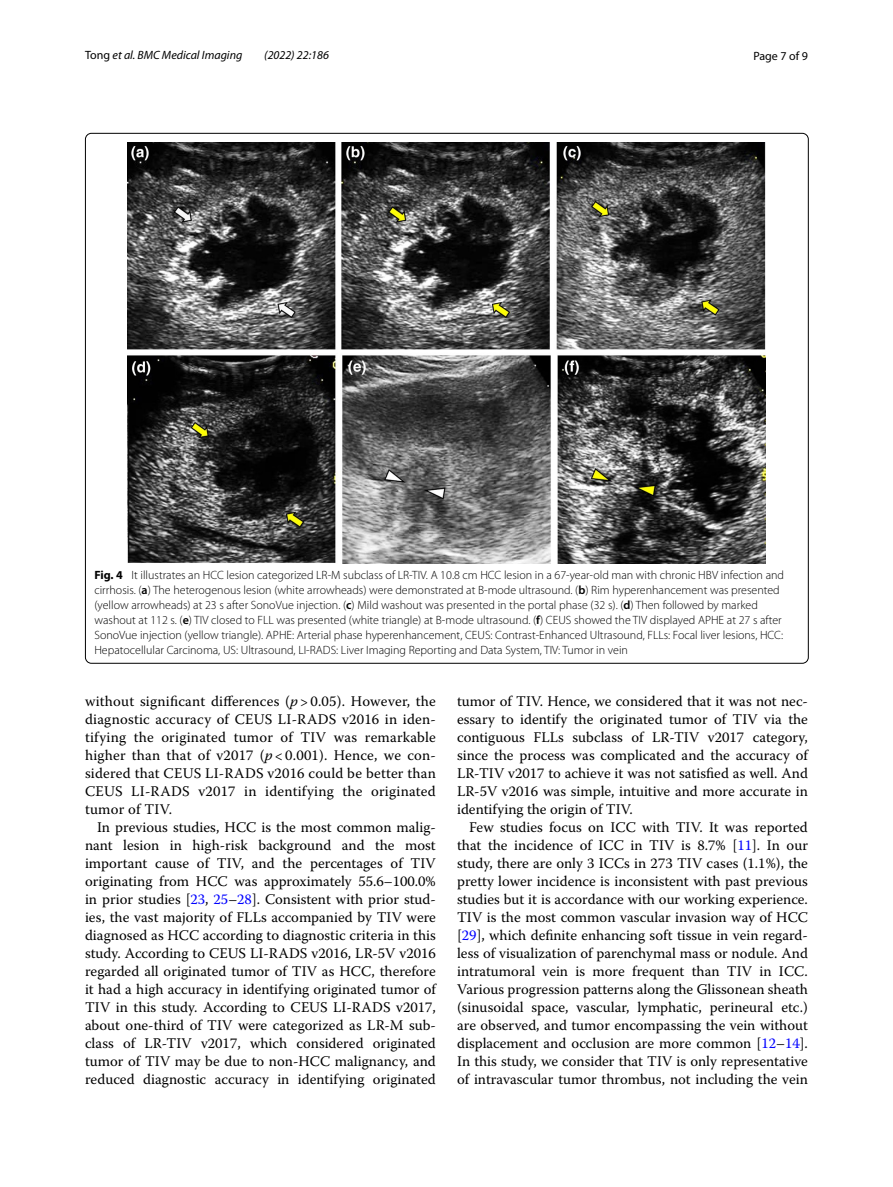
<style>
.page{position:relative;width:893px;height:1187px;background:#fff}
.page>*{position:absolute;margin:0;border:0;box-sizing:border-box;transform-origin:0 0}
.t1{font:14.7px/18px "Warnock Pro";color:#000;text-align:justify}
.t2{font:300 12px/15px "Myriad Pro";color:#000}
.t3{font:italic 12px "Myriad Pro";color:#000}
.t4{font:12px "Myriad Pro";color:#000}
.s1{font-style:normal}
.s2{font-weight:700}
.s3{font-weight:600}
.s4{font-style:italic}
.s5{color:#00f}
</style>
<div class="page">
<img style="left:128px;top:142px;width:638px;height:421px">
<p class="t3" style="left:85px;top:48px;width:159px"><span class="s1">Tong</span> et al. BMC Medical Imaging</p>
<p class="t3" style="left:264px;top:48px;width:66px">(2022) 22:186</p>
<p class="t4" style="left:753px;top:48px;width:56px">Page 7 of 9</p>
<p class="t2" style="left:94px;top:567px;width:691px"><span class="s2">Fig. 4</span> It illustrates an HCC lesion categorized LR-M subclass of LR-TIV. A 10.8 cm HCC lesion in a 67-year-old man with chronic HBV infection and cirrhosis. (<span class="s3">a</span>) The heterogenous lesion (white arrowheads) were demonstrated at B-mode ultrasound. (<span class="s3">b</span>) Rim hyperenhancement was presented (yellow arrowheads) at 23 s after SonoVue injection. (<span class="s3">c</span>) Mild washout was presented in the portal phase (32 s). (<span class="s3">d</span>) Then followed by marked washout at 112 s. (<span class="s3">e</span>) TIV closed to FLL was presented (white triangle) at B-mode ultrasound. (<span class="s3">f</span>) CEUS showed the TIV displayed APHE at 27 s after SonoVue injection (yellow triangle). APHE: Arterial phase hyperenhancement, CEUS: Contrast-Enhanced Ultrasound, FLLs: Focal liver lesions, HCC:<br>Hepatocellular Carcinoma, US: Ultrasound, LI-RADS: Liver Imaging Reporting and Data System, TIV: Tumor in vein</p>
<p class="t1" style="left:85px;top:691px;width:352px">without significant differences (<span class="s4">p</span> &gt; 0.05). However, the diagnostic accuracy of CEUS LI-RADS v2016 in iden&shy;tifying the originated tumor of TIV was remarkable higher than that of v2017 (<span class="s4">p</span> &lt; 0.001). Hence, we con&shy;sidered that CEUS LI-RADS v2016 could be better than CEUS LI-RADS v2017 in identifying the originated tumor of TIV.</p>
<p class="t1" style="left:85px;top:817px;width:352px;text-indent:12px">In previous studies, HCC is the most common malig&shy;nant lesion in high-risk background and the most important cause of TIV, and the percentages of TIV originating from HCC was approximately 55.6–100.0% in prior studies [<span class="s5">23</span>, <span class="s5">25</span>–<span class="s5">28</span>]. Consistent with prior stud&shy;ies, the vast majority of FLLs accompanied by TIV were diagnosed as HCC according to diagnostic criteria in this study. According to CEUS LI-RADS v2016, LR-5V v2016 regarded all originated tumor of TIV as HCC, therefore it had a high accuracy in identifying originated tumor of TIV in this study. According to CEUS LI-RADS v2017, about one-third of TIV were categorized as LR-M sub&shy;class of LR-TIV v2017, which considered originated tumor of TIV may be due to non-HCC malignancy, and reduced diagnostic accuracy in identifying originated</p>
<p class="t1" style="left:457px;top:691px;width:352px">tumor of TIV. Hence, we considered that it was not nec&shy;essary to identify the originated tumor of TIV via the contiguous FLLs subclass of LR-TIV v2017 category, since the process was complicated and the accuracy of LR-TIV v2017 to achieve it was not satisfied as well. And LR-5V v2016 was simple, intuitive and more accurate in identifying the origin of TIV.</p>
<p class="t1" style="left:457px;top:817px;width:352px;text-indent:12px">Few studies focus on ICC with TIV. It was reported that the incidence of ICC in TIV is 8.7% [<span class="s5">11</span>]. In our study, there are only 3 ICCs in 273 TIV cases (1.1%), the pretty lower incidence is inconsistent with past previous studies but it is accordance with our working experience.<br>TIV is the most common vascular invasion way of HCC [<span class="s5">29</span>], which definite enhancing soft tissue in vein regard&shy;less of visualization of parenchymal mass or nodule. And intratumoral vein is more frequent than TIV in ICC.<br>Various progression patterns along the Glissonean sheath (sinusoidal space, vascular, lymphatic, perineural etc.) are observed, and tumor encompassing the vein without displacement and occlusion are more common [<span class="s5">12</span>–<span class="s5">14</span>].<br>In this study, we consider that TIV is only representative of intravascular tumor thrombus, not including the vein</p>
</div>
